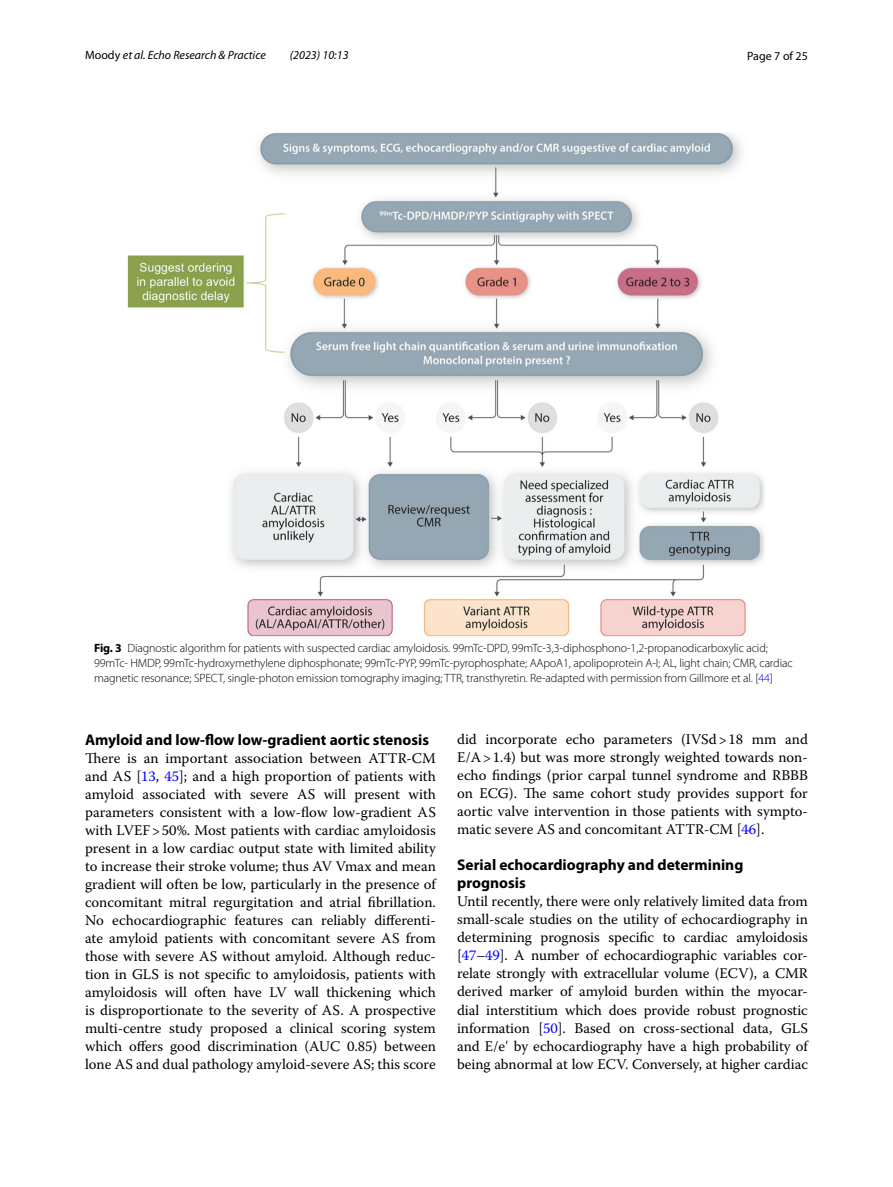
<style>
.page{position:relative;width:893px;height:1187px;background:#fff}
.page>*{position:absolute;margin:0;border:0;box-sizing:border-box;transform-origin:0 0}
.t1{font:700 15.45px/18px "Myriad Pro";color:#000}
.t2{font:14.7px/18px "Warnock Pro";color:#000;text-align:justify}
.t3{font:300 12px/15px "Myriad Pro";letter-spacing:-.01em;color:#000}
.t4{font:italic 12px "Myriad Pro";color:#000}
.t5{font:12px "Myriad Pro";color:#000}
.s1{font-style:normal}
.s2{font-weight:700}
.s3{color:#00f}
.s4{font-family:"Segoe UI"}
</style>
<div class="page">
<img style="left:128px;top:133px;width:637px;height:503px">
<p class="t4" style="left:85px;top:48px;width:182px"><span class="s1">Moody</span> et al. Echo Research &amp; Practice</p>
<p class="t4" style="left:290px;top:48px;width:60px">(2023) 10:13</p>
<p class="t5" style="left:747px;top:48px;width:62px">Page 7 of 25</p>
<p class="t3" style="left:94px;top:640px;width:700px"><span class="s2">Fig. 3</span> Diagnostic algorithm for patients with suspected cardiac amyloidosis. 99mTc-DPD, 99mTc-3,3-diphosphono-1,2-propanodicarboxylic acid;<br>99mTc- HMDP, 99mTc-hydroxymethylene diphosphonate; 99mTc-PYP, 99mTc-pyrophosphate; AApoA1, apolipoprotein A-I; AL, light chain; CMR, cardiac magnetic resonance; SPECT, single-photon emission tomography imaging; TTR, transthyretin. Re-adapted with permission from Gillmore et al. [<span class="s3">44</span>]</p>
<p class="t1" style="left:85px;top:730px;width:345px">Amyloid and low‑flow low‑gradient aortic stenosis</p>
<p class="t2" style="left:85px;top:749px;width:352px">There is an important association between ATTR-CM and AS [<span class="s3">13</span>, <span class="s3">45</span>]; and a high proportion of patients with amyloid associated with severe AS will present with parameters consistent with a low-flow low-gradient AS with LVEF&gt;50%. Most patients with cardiac amyloidosis present in a low cardiac output state with limited ability to increase their stroke volume; thus AV Vmax and mean gradient will often be low, particularly in the presence of concomitant mitral regurgitation and atrial fibrillation.<br>No echocardiographic features can reliably differenti&shy;ate amyloid patients with concomitant severe AS from those with severe AS without amyloid. Although reduc&shy;tion in GLS is not specific to amyloidosis, patients with amyloidosis will often have LV wall thickening which is disproportionate to the severity of AS. A prospective multi-centre study proposed a clinical scoring system which offers good discrimination (AUC 0.85) between lone AS and dual pathology amyloid-severe AS; this score</p>
<p class="t2" style="left:457px;top:730px;width:352px">did incorporate echo parameters (IVSd&gt;18 mm and E/A&gt;1.4) but was more strongly weighted towards non&shy;echo findings (prior carpal tunnel syndrome and RBBB on ECG). The same cohort study provides support for aortic valve intervention in those patients with sympto&shy;matic severe AS and concomitant ATTR-CM [<span class="s3">46</span>].</p>
<p class="t1" style="left:457px;top:855px;width:288px">Serial echocardiography and determining prognosis</p>
<p class="t2" style="left:457px;top:892px;width:352px">Until recently, there were only relatively limited data from small-scale studies on the utility of echocardiography in determining prognosis specific to cardiac amyloidosis [<span class="s3">47</span>–<span class="s3">49</span>]. A number of echocardiographic variables cor&shy;relate strongly with extracellular volume (ECV), a CMR derived marker of amyloid burden within the myocar&shy;dial interstitium which does provide robust prognostic information [<span class="s3">50</span>]. Based on cross-sectional data, GLS and E/e<span class="s4">′</span> by echocardiography have a high probability of being abnormal at low ECV. Conversely, at higher cardiac</p>
</div>
